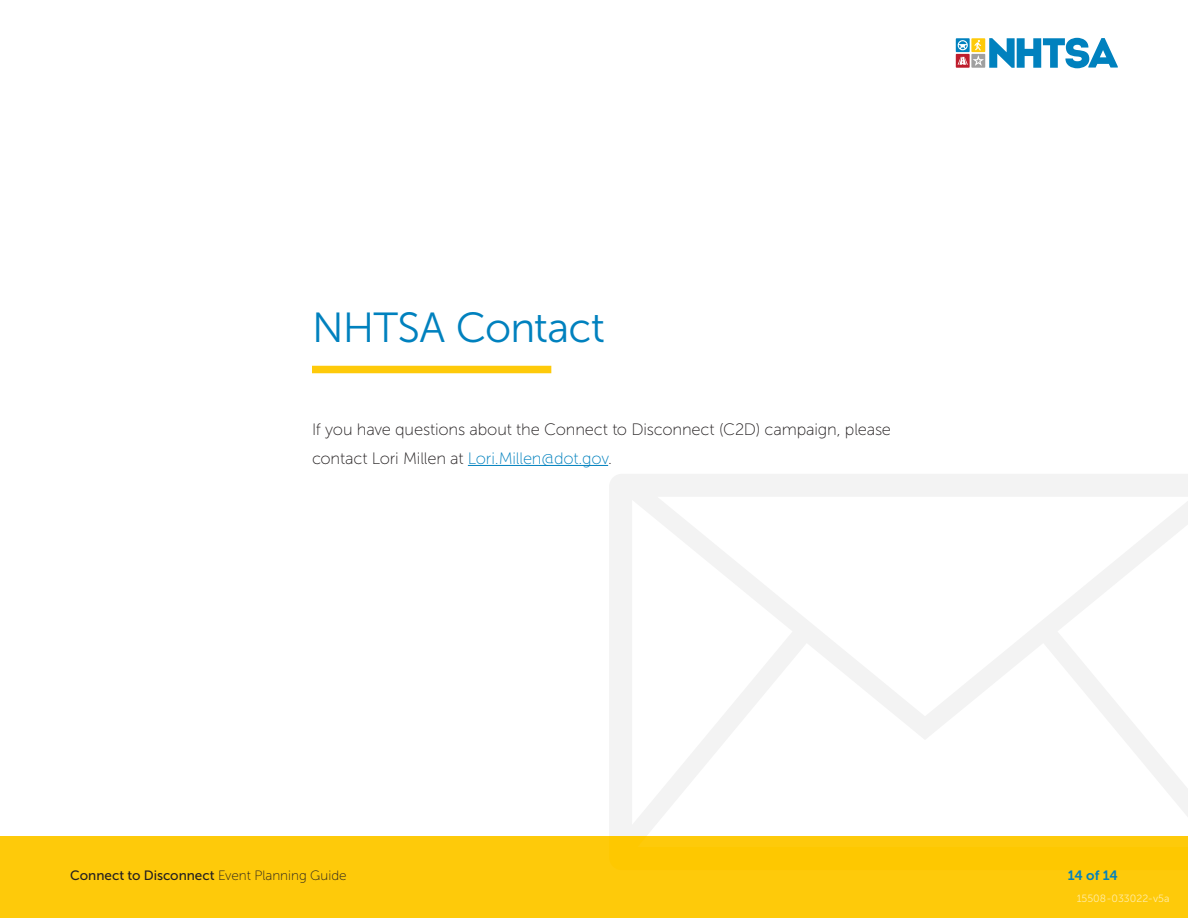
<style>
.page{position:relative;width:1188px;height:918px;background:#fff}
.page>*{position:absolute;margin:0;border:0;box-sizing:border-box;transform-origin:0 0}
.t1{font:42px "Museo Sans 300";letter-spacing:-.02em;color:#0081be}
.body{font:16.5px/28.5px "Museo Sans 100";letter-spacing:-.01em;color:#231f20}
.t2{font:13.5px "Museo Sans 500";color:#231f20}
.t3{font:13.5px "Museo Sans 700";color:#0081be}
.t4{font:10.5px "Museo Sans 300";letter-spacing:.005em;color:#fff}
.s1{color:#0081be}
.s2{font-family:"Museo Sans 100"}
</style>
<div class="page">
<div style="left:0;top:836px;width:1188px;height:82px;background:#feca0a"></div>
<svg style="left:956px;top:38px;width:14px;height:14px"></svg>
<div style="left:956px;top:54px;width:14px;height:14px;background:#be1d2c"></div>
<svg style="left:958px;top:38px;width:160px;height:30px"></svg>
<svg style="left:609px;top:474px;width:579px;height:362px"></svg>
<div style="left:312px;top:366px;width:239px;height:7px;background:#feca0a"></div>
<hr style="left:468px;top:465px;width:140px;height:1px;background:#0081be">
<h1 class="t1" style="left:312px;top:305px;width:294px">NHTSA Contact</h1>
<p class="body" style="left:312px;top:416px;width:581px">If you have questions about the Connect to Disconnect (C2D) campaign, please contact Lori Millen at <span class="s1">Lori.Millen@dot.gov</span>.</p>
<p class="t2" style="left:70px;top:868px;width:278px">Connect to Disconnect <span class="s2">Event Planning Guide</span></p>
<p class="t3" style="left:1068px;top:868px;width:51px">14 of 14</p>
<p class="t4" style="left:1076px;top:893px;width:95px">15508-033022-v5a</p>
</div>
